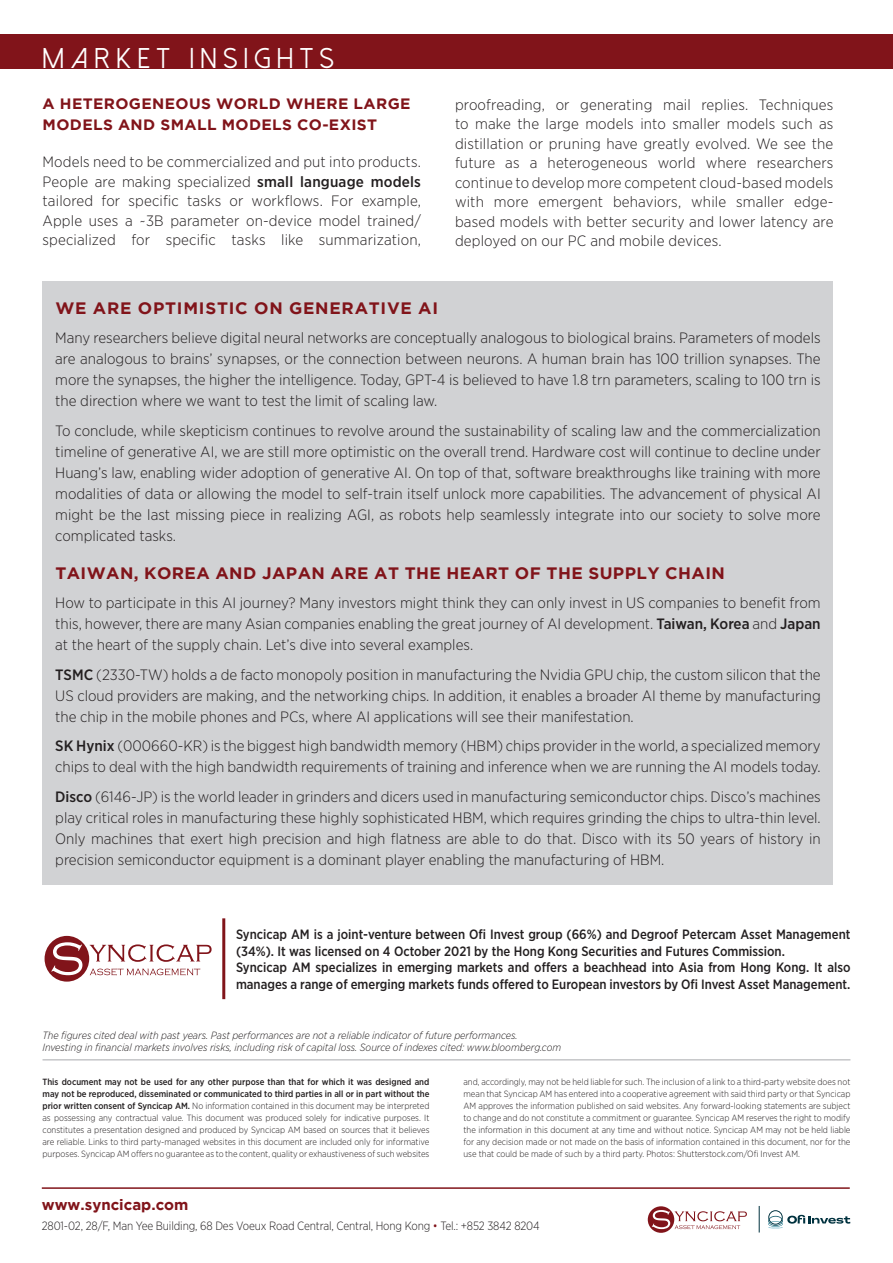
<style>
.page{position:relative;width:893px;height:1263px;background:#fff}
.page>*{position:absolute;margin:0;border:0;box-sizing:border-box;transform-origin:0 0}
.t1{font:28.5px "Dolce Vita";letter-spacing:.25em;color:#fff}
.t2{font:700 16.5px "Gotham";letter-spacing:.025em;color:#81141a}
.t3{font:700 16.5px "Gotham";letter-spacing:.045em;color:#81141a}
.t4{font:300 15px/21px "Gotham Narrow";color:#231f20;text-align:justify}
.t5{font:700 15px/21px "Gotham";letter-spacing:.025em;color:#81141a}
.t6{font:700 15px "Gotham";color:#81141a}
.t7{font:500 13.5px/16.5px "Gotham Narrow";color:#231f20}
.t8{font:300 12px "Gotham Narrow";letter-spacing:-.01em;color:#231f20}
.t9{font:italic 300 10.5px/12px "Gotham Narrow";color:#231f20}
.t10{font:300 9px/12px "Gotham Narrow";color:#231f20;text-align:justify}
.s1{font-weight:500}
.s2{color:#81141a}
</style>
<div class="page">
<hr style="left:42px;top:1187px;width:808px;height:2px;background:#81141a">
<hr style="left:222px;top:918px;width:3px;height:81px;background:#81141a">
<hr style="left:43px;top:1059px;width:807px;height:1px;background:#a8a9ad">
<svg style="left:45px;top:936px;width:167px;height:46px"></svg>
<svg style="left:648px;top:1206px;width:99px;height:27px"></svg>
<svg style="left:759px;top:1206px;width:1px;height:26px"></svg>
<svg style="left:768px;top:1210px;width:82px;height:18px"></svg>
<div style="left:43px;top:281px;width:790px;height:604px;background:#d1d2d4"></div>
<div style="left:0;top:34px;width:893px;height:34px;background:#81141a"></div>
<h1 class="t1" style="left:43px;top:44px;width:293px">MARKET INSIGHTS</h1>
<p class="t5" style="left:43px;top:93px;width:369px">A HETEROGENEOUS WORLD WHERE LARGE<br>MODELS AND SMALL MODELS CO-EXIST</p>
<p class="t4" style="left:43px;top:152px;width:380px;line-height:19.5px">Models need to be commercialized and put into products.<br>People are making specialized <span class="s1">small language models </span>tailored for specific tasks or workflows. For example, Apple uses a ~3B parameter on-device model trained/ specialized for specific tasks like summarization,</p>
<p class="t4" style="left:455px;top:94px;width:380px;line-height:19.5px">proofreading, or generating mail replies. Techniques to make the large models into smaller models such as distillation or pruning have greatly evolved. We see the future as a heterogeneous world where researchers continue to develop more competent cloud-based models with more emergent behaviors, while smaller edge&shy;based models with better security and lower latency are deployed on our PC and mobile devices.</p>
<p class="t3" style="left:55px;top:298px;width:384px">WE ARE OPTIMISTIC ON GENERATIVE AI</p>
<p class="t4" style="left:55px;top:327px;width:767px">Many researchers believe digital neural networks are conceptually analogous to biological brains. Parameters of models are analogous to brains’ synapses, or the connection between neurons. A human brain has 100 trillion synapses. The more the synapses, the higher the intelligence. Today, GPT-4 is believed to have 1.8 trn parameters, scaling to 100 trn is the direction where we want to test the limit of scaling law.</p>
<p class="t4" style="left:55px;top:420px;width:767px">To conclude, while skepticism continues to revolve around the sustainability of scaling law and the commercialization timeline of generative AI, we are still more optimistic on the overall trend. Hardware cost will continue to decline under Huang’s law, enabling wider adoption of generative AI. On top of that, software breakthroughs like training with more modalities of data or allowing the model to self-train itself unlock more capabilities. The advancement of physical AI might be the last missing piece in realizing AGI, as robots help seamlessly integrate into our society to solve more complicated tasks.</p>
<p class="t2" style="left:55px;top:563px;width:671px">TAIWAN, KOREA AND JAPAN ARE AT THE HEART OF THE SUPPLY CHAIN</p>
<p class="t4" style="left:55px;top:592px;width:767px">How to participate in this AI journey? Many investors might think they can only invest in US companies to benefit from this, however, there are many Asian companies enabling the great journey of AI development. <span class="s1">Taiwan, Korea</span> and <span class="s1">Japan </span>at the heart of the supply chain. Let’s dive into several examples.</p>
<p class="t4" style="left:55px;top:664px;width:767px"><span class="s1">TSMC</span> (2330-TW) holds a de facto monopoly position in manufacturing the Nvidia GPU chip, the custom silicon that the US cloud providers are making, and the networking chips. In addition, it enables a broader AI theme by manufacturing the chip in the mobile phones and PCs, where AI applications will see their manifestation.</p>
<p class="t4" style="left:55px;top:735px;width:767px"><span class="s1">SK Hynix</span> (000660-KR) is the biggest high bandwidth memory (HBM) chips provider in the world, a specialized memory chips to deal with the high bandwidth requirements of training and inference when we are running the AI models today.</p>
<p class="t4" style="left:55px;top:786px;width:767px"><span class="s1">Disco</span> (6146-JP) is the world leader in grinders and dicers used in manufacturing semiconductor chips. Disco’s machines play critical roles in manufacturing these highly sophisticated HBM, which requires grinding the chips to ultra-thin level.<br>Only machines that exert high precision and high flatness are able to do that. Disco with its 50 years of history in precision semiconductor equipment is a dominant player enabling the manufacturing of HBM.</p>
<p class="t7" style="left:236px;top:926px;width:616px">Syncicap AM is a joint-venture between Ofi Invest group (66%) and Degroof Petercam Asset Management (34%). It was licensed on 4 October 2021 by the Hong Kong Securities and Futures Commission.<br>Syncicap AM specializes in emerging markets and offers a beachhead into Asia from Hong Kong. It also manages a range of emerging markets funds offered to European investors by Ofi Invest Asset Management.</p>
<p class="t9" style="left:43px;top:1029px;width:520px">The figures cited deal with past years. Past performances are not a reliable indicator of future performances.<br>Investing in financial markets involves risks, including risk of capital loss. Source of indexes cited: www.bloomberg.com</p>
<p class="t10" style="left:43px;top:1076px;width:388px"><span class="s1">This document may not be used for any other purpose than that for which it was designed and may not be reproduced, disseminated or communicated to third parties in all or in part without the prior written consent of Syncicap AM.</span> No information contained in this document may be interpreted as possessing any contractual value. This document was produced solely for indicative purposes. It constitutes a presentation designed and produced by Syncicap AM based on sources that it believes are reliable. Links to third party-managed websites in this document are included only for informative purposes. Syncicap AM offers no guarantee as to the content, quality or exhaustiveness of such websites</p>
<p class="t10" style="left:463px;top:1076px;width:388px">and, accordingly, may not be held liable for such. The inclusion of a link to a third-party website does not mean that Syncicap AM has entered into a cooperative agreement with said third party or that Syncicap AM approves the information published on said websites. Any forward-looking statements are subject to change and do not constitute a commitment or guarantee. Syncicap AM reserves the right to modify the information in this document at any time and without notice. Syncicap AM may not be held liable for any decision made or not made on the basis of information contained in this document, nor for the use that could be made of such by a third party. Photos: Shutterstock.com/Ofi Invest AM.</p>
<p class="t6" style="left:42px;top:1196px;width:148px">www.syncicap.com</p>
<p class="t8" style="left:42px;top:1218px;width:500px">2801-02, 28/F, Man Yee Building, 68 Des Voeux Road Central, Central, Hong Kong <span class="s2">•</span> Tel.: +852 3842 8204</p>
</div>
